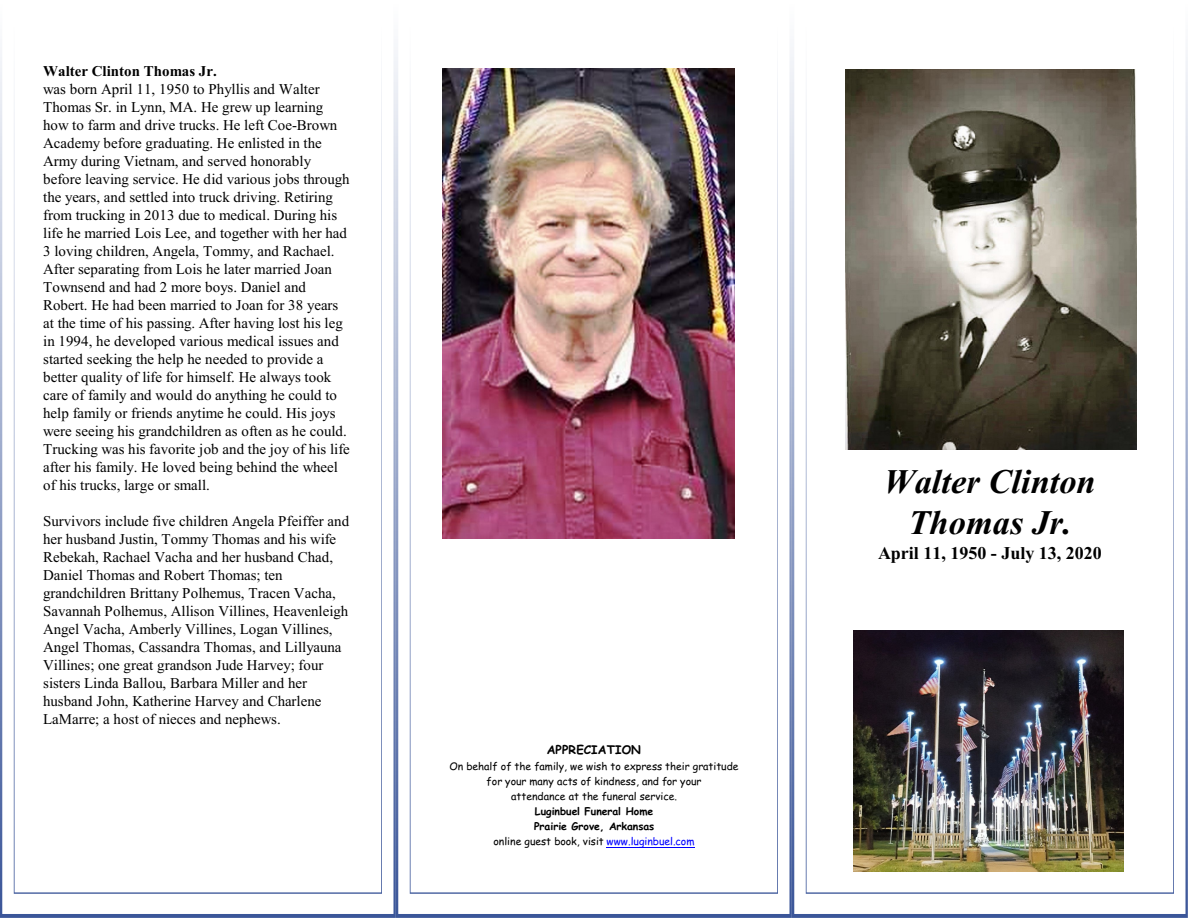
<style>
.page{position:relative;width:1188px;height:918px;background:#fff}
.page>*{position:absolute;margin:0;border:0;box-sizing:border-box;transform-origin:0 0}
.t1{font:italic 700 34.5px/41.1px "Times New Roman";color:#000;text-align:center}
.t2{font:700 18px "Times New Roman";color:#000}
.t3{font:15px/18px "Times New Roman";color:#000}
.t4{font:700 15px "Times New Roman";color:#000}
.t5{font:700 12px "Comic Sans MS";letter-spacing:.005em;color:#000}
.t6{font:10.5px/15px "Comic Sans MS";color:#000;text-align:center}
.t7{font:700 10.5px/15px "Comic Sans MS";color:#000;text-align:center}
.s1{font-weight:400}
.s2{font-weight:400;color:#00f}
</style>
<div class="page">
<img style="left:0;top:50px;width:1188px;height:868px">
<img style="left:14px;top:50px;width:368px;height:844px">
<img style="left:410px;top:50px;width:368px;height:844px">
<img style="left:806px;top:50px;width:368px;height:844px">
<img style="left:443px;top:68px;width:292px;height:471px">
<hr style="left:607px;top:847px;width:88px;height:1px;background:#00f">
<img style="left:845px;top:69px;width:292px;height:380px">
<img style="left:853px;top:631px;width:270px;height:241px">
<p class="t4" style="left:43px;top:65px;width:175px">Walter Clinton Thomas Jr.</p>
<p class="t3" style="left:43px;top:81px;width:308px">was born April 11, 1950 to Phyllis and Walter Thomas Sr. in Lynn, MA. He grew up learning how to farm and drive trucks. He left Coe-Brown Academy before graduating. He enlisted in the Army during Vietnam, and served honorably before leaving service. He did various jobs through the years, and settled into truck driving. Retiring from trucking in 2013 due to medical. During his life he married Lois Lee, and together with her had 3 loving children, Angela, Tommy, and Rachael.<br>After separating from Lois he later married Joan Townsend and had 2 more boys. Daniel and Robert. He had been married to Joan for 38 years at the time of his passing. After having lost his leg in 1994, he developed various medical issues and started seeking the help he needed to provide a better quality of life for himself. He always took care of family and would do anything he could to help family or friends anytime he could. His joys were seeing his grandchildren as often as he could.<br>Trucking was his favorite job and the joy of his life after his family. He loved being behind the wheel of his trucks, large or small.</p>
<p class="t3" style="left:43px;top:513px;width:308px">Survivors include five children Angela Pfeiffer and her husband Justin, Tommy Thomas and his wife Rebekah, Rachael Vacha and her husband Chad, Daniel Thomas and Robert Thomas; ten grandchildren Brittany Polhemus, Tracen Vacha, Savannah Polhemus, Allison Villines, Heavenleigh Angel Vacha, Amberly Villines, Logan Villines, Angel Thomas, Cassandra Thomas, and Lillyauna Villines; one great grandson Jude Harvey; four sisters Linda Ballou, Barbara Miller and her husband John, Katherine Harvey and Charlene LaMarre; a host of nieces and nephews.</p>
<p class="t5" style="left:547px;top:745px;width:96px">APPRECIATION</p>
<p class="t6" style="left:449px;top:760px;width:291px">On behalf of the family, we wish to express their gratitude for your many acts of kindness, and for your<br>attendance at the funeral service.</p>
<p class="t7" style="left:493px;top:804px;width:203px">Luginbuel Funeral Home<br>Prairie Grove, Arkansas<br><span class="s1">online guest book, visit</span> <span class="s2">www.luginbuel.com</span></p>
<h1 class="t1" style="left:884px;top:464px;width:213px">Walter Clinton<br>Thomas Jr.</h1>
<p class="t2" style="left:878px;top:547px;width:225px">April 11, 1950 - July 13, 2020</p>
</div>
